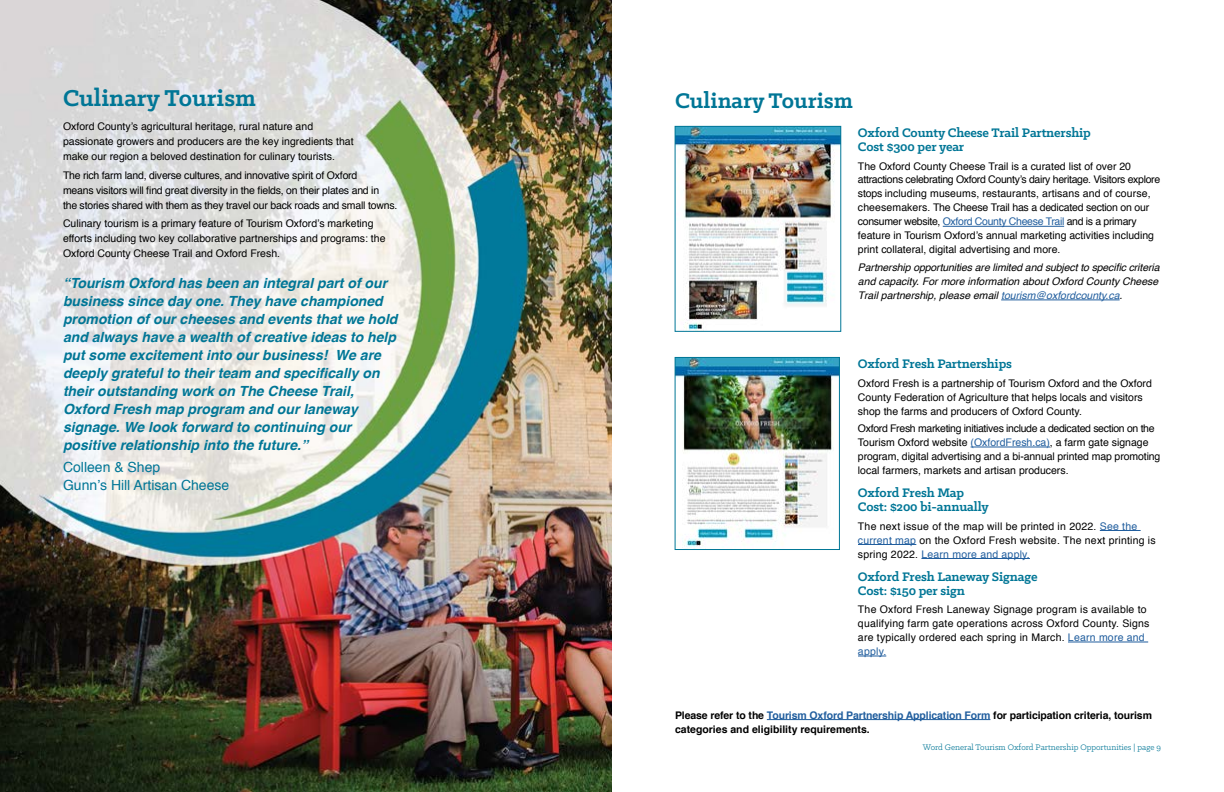
<style>
.page{position:relative;width:1224px;height:792px;background:#fff}
.page>*{position:absolute;margin:0;border:0;box-sizing:border-box;transform-origin:0 0}
.t1{font:700 26px "Klinic Slab";color:#007696}
.t2{font:700 24px "Klinic Slab";color:#007696}
.t3{font:italic 700 14px/18px "Helvetica";color:#007696}
.t4{font:700 14px/14px "Klinic Slab";letter-spacing:-.01em;color:#007696}
.t5{font:14px "Helvetica";color:#007696}
.t6{font:10.5px/14px "Helvetica";color:#000}
.t7{font:10.5px/14px "Helvetica";letter-spacing:-.02em;color:#000}
.t8{font:10.5px/14px "Helvetica";letter-spacing:.02em;color:#000}
.t9{font:italic 10.5px/14px "Helvetica";color:#000}
.t10{font:700 10.5px/14px "Helvetica";letter-spacing:-.01em;color:#000}
.t11{font:10.5px "Helvetica";letter-spacing:-.03em;color:#000}
.t12{font:9px "Klinic Slab";color:#007696}
.s1{color:#215e9e}
</style>
<div class="page">
<img style="left:0;top:0;width:612px;height:792px">
<hr style="left:943px;top:226px;width:121px;height:1px;background:#215e9e">
<hr style="left:1001px;top:300px;width:119px;height:1px;background:#215e9e">
<hr style="left:971px;top:447px;width:79px;height:1px;background:#215e9e">
<hr style="left:1100px;top:530px;width:41px;height:1px;background:#215e9e">
<hr style="left:858px;top:544px;width:58px;height:1px;background:#215e9e">
<hr style="left:921px;top:558px;width:109px;height:1px;background:#215e9e">
<hr style="left:1068px;top:642px;width:80px;height:1px;background:#215e9e">
<svg style="left:858px;top:656px;width:28px;height:1px"></svg>
<hr style="left:767px;top:719px;width:223px;height:1px;background:#215e9e">
<img style="left:677px;top:128px;width:162px;height:201px">
<div style="left:675px;top:126px;width:166px;height:205px;border:1px solid #007696"></div>
<img style="left:677px;top:359px;width:161px;height:188px">
<div style="left:675px;top:357px;width:165px;height:193px;border:1px solid #007696"></div>
<h1 class="t1" style="left:63px;top:81px;width:195px">Culinary Tourism</h1>
<p class="t6" style="left:63px;top:120px;width:252px">Oxford County’s agricultural heritage, rural nature and</p>
<p class="t6" style="left:63px;top:134px;width:292px;line-height:15px">passionate growers and producers are the key ingredients that make our region a beloved destination for culinary tourists.</p>
<p class="t7" style="left:63px;top:168px;width:296px">The rich farm land, diverse cultures, and innovative spirit of Oxford</p>
<p class="t7" style="left:63px;top:183px;width:318px">means visitors will find great diversity in the fields, on their plates and in</p>
<p class="t7" style="left:63px;top:198px;width:336px">the stories shared with them as they travel our back roads and small towns.</p>
<p class="t6" style="left:63px;top:217px;width:312px">Culinary tourism is a primary feature of Tourism Oxford’s marketing</p>
<p class="t6" style="left:63px;top:231px;width:324px;line-height:15px">efforts including two key collaborative partnerships and programs: the<br>Oxford County Cheese Trail and Oxford Fresh.</p>
<p class="t3" style="left:63px;top:274px;width:336px">“Tourism Oxford has been an integral part of our business since day one. They have championed promotion of our cheeses and events that we hold</p>
<p class="t3" style="left:63px;top:328px;width:335px">and always have a wealth of creative ideas to help</p>
<p class="t3" style="left:63px;top:346px;width:319px">put some excitement into our business! We are deeply grateful to their team and specifically on</p>
<p class="t3" style="left:63px;top:382px;width:292px">their outstanding work on The Cheese Trail,</p>
<p class="t3" style="left:63px;top:400px;width:296px">Oxford Fresh map program and our laneway signage. We look forward to continuing our positive relationship into the future.”</p>
<p class="t5" style="left:63px;top:456px;width:99px">Colleen &amp; Shep</p>
<p class="t5" style="left:63px;top:474px;width:168px">Gunn’s Hill Artisan Cheese</p>
<h1 class="t2" style="left:675px;top:85px;width:180px">Culinary Tourism</h1>
<p class="t4" style="left:858px;top:125px;width:234px">Oxford County Cheese Trail Partnership<br>Cost $300 per year</p>
<p class="t6" style="left:858px;top:159px;width:275px">The Oxford County Cheese Trail is a curated list of over 20</p>
<p class="t11" style="left:858px;top:172px;width:304px">attractions celebrating Oxford County’s dairy heritage. Visitors explore</p>
<p class="t7" style="left:858px;top:187px;width:294px">stops including museums, restaurants, artisans and of course, cheesemakers. The Cheese Trail has a dedicated section on our consumer website, <span class="s1">Oxford County Cheese Trail</span> and is a primary</p>
<p class="t6" style="left:858px;top:229px;width:298px">feature in Tourism Oxford’s annual marketing activities including</p>
<p class="t6" style="left:858px;top:243px;width:204px">print collateral, digital advertising and more.</p>
<p class="t9" style="left:858px;top:261px;width:303px">Partnership opportunities are limited and subject to specific criteria</p>
<p class="t9" style="left:858px;top:275px;width:302px">and capacity. For more information about Oxford County Cheese<br>Trail partnership, please email <span class="s1">tourism@oxfordcounty.ca</span>.</p>
<p class="t4" style="left:858px;top:356px;width:155px">Oxford Fresh Partnerships</p>
<p class="t6" style="left:858px;top:376px;width:295px">Oxford Fresh is a partnership of Tourism Oxford and the Oxford<br>County Federation of Agriculture that helps locals and visitors shop the farms and producers of Oxford County.</p>
<p class="t6" style="left:858px;top:422px;width:304px">Oxford Fresh marketing initiatives include a dedicated section on the Tourism Oxford website <span class="s1">(OxfordFresh.ca)</span>, a farm gate signage program, digital advertising and a bi-annual printed map promoting local farmers, markets and artisan producers.</p>
<p class="t4" style="left:858px;top:486px;width:132px">Oxford Fresh Map<br>Cost: $200 bi-annually</p>
<p class="t8" style="left:858px;top:519px;width:299px">The next issue of the map will be printed in 2022. <span class="s1">See the current map</span> on the Oxford Fresh website. The next printing is spring 2022. <span class="s1">Learn more and apply.</span></p>
<p class="t4" style="left:858px;top:569px;width:181px">Oxford Fresh Laneway Signage<br>Cost: $150 per sign</p>
<p class="t8" style="left:858px;top:603px;width:293px">The Oxford Fresh Laneway Signage program is available to qualifying farm gate operations across Oxford County. Signs are typically ordered each spring in March. <span class="s1">Learn more and apply.</span></p>
<p class="t10" style="left:675px;top:708px;width:479px">Please refer to the <span class="s1">Tourism Oxford Partnership Application Form</span> for participation criteria, tourism categories and eligibility requirements.</p>
<p class="t12" style="left:923px;top:741px;width:240px">Word General Tourism Oxford Partnership Opportunities | page 9</p>
</div>
